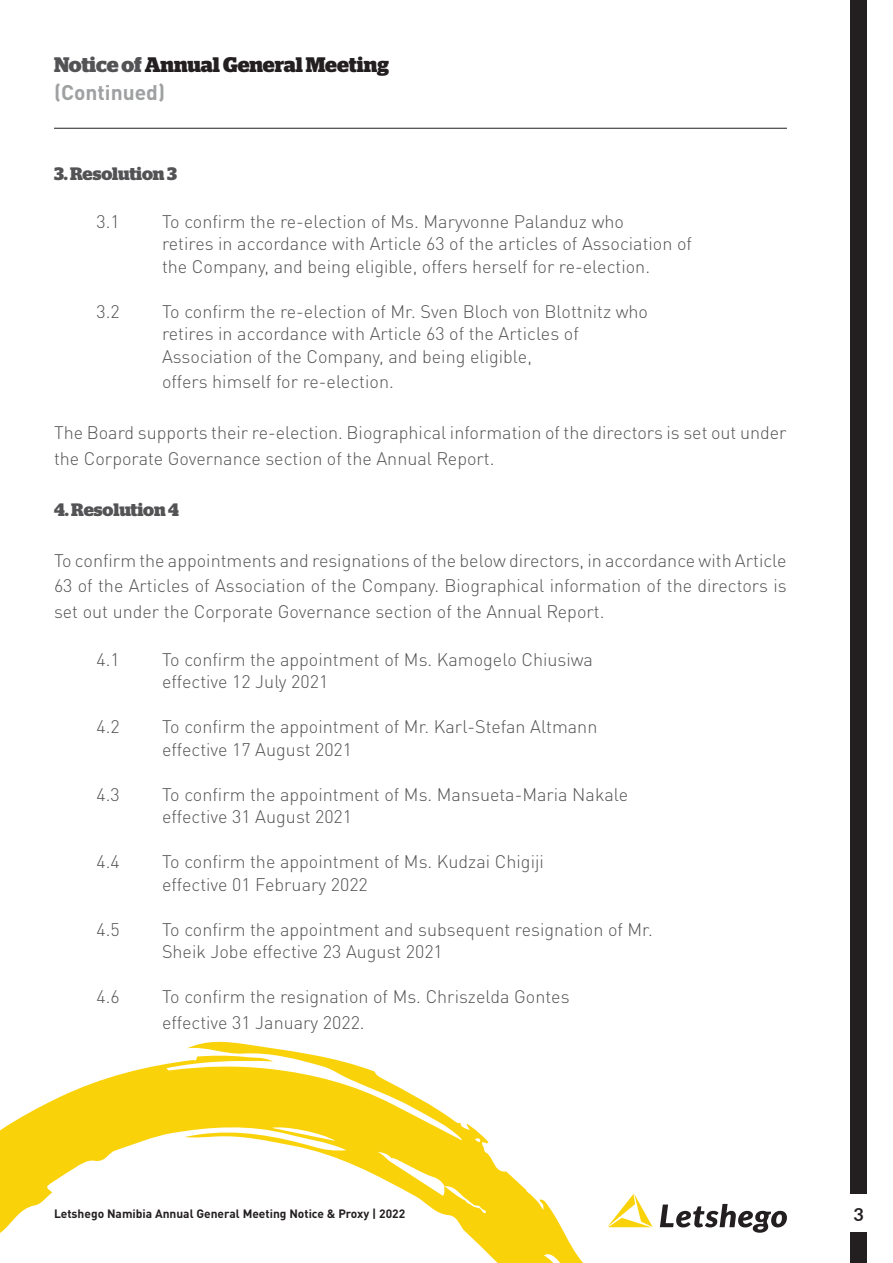
<style>
.page{position:relative;width:893px;height:1263px;background:#fff}
.page>*{position:absolute;margin:0;border:0;box-sizing:border-box;transform-origin:0 0}
.t1{font:700 21px "Stag";color:#231f20}
.t2{font:700 21px "DIN Pro";color:#9ea0a1}
.t3{font:300 18px/22.5px "DIN Pro";color:#535355}
.t4{font:700 18px "Stag";letter-spacing:-.005em;color:#535355}
.t5{font:700 18px "Lato";color:#231f20}
.t6{font:700 12px "DIN Pro";color:#231f20}
.s1{color:#535355}
</style>
<div class="page">
<svg style="left:0;top:1041px;width:620px;height:222px"></svg>
<svg style="left:607px;top:1194px;width:46px;height:33px"></svg>
<svg style="left:660px;top:1204px;width:127px;height:29px"></svg>
<div style="left:850px;top:0;width:17px;height:1194px;background:#231f20"></div>
<div style="left:850px;top:1233px;width:17px;height:30px;background:#231f20"></div>
<hr style="left:54px;top:128px;width:733px;height:1px;background:#231f20">
<p class="t1" style="left:54px;top:48px;width:336px"><span class="s1">Notice of</span> Annual General Meeting</p>
<p class="t2" style="left:54px;top:75px;width:113px">(Continued)</p>
<p class="t4" style="left:54px;top:160px;width:124px">3. Resolution 3</p>
<p class="t3" style="left:97px;top:208px;width:25px">3.1</p>
<p class="t3" style="left:162px;top:208px;width:531px">To confirm the re-election of Ms. Maryvonne Palanduz who<br>retires in accordance with Article 63 of the articles of Association of the Company, and being eligible, offers herself for re-election.</p>
<p class="t3" style="left:97px;top:298px;width:25px">3.2</p>
<p class="t3" style="left:162px;top:298px;width:488px">To confirm the re-election of Mr. Sven Bloch von Blottnitz who retires in accordance with Article 63 of the Articles of<br>Association of the Company, and being eligible,</p>
<p class="t3" style="left:162px;top:369px;width:233px">offers himself for re-election.</p>
<p class="t3" style="left:54px;top:418px;width:734px;line-height:25.5px">The Board supports their re-election. Biographical information of the directors is set out under the Corporate Governance section of the Annual Report.</p>
<p class="t4" style="left:54px;top:496px;width:126px">4. Resolution 4</p>
<p class="t3" style="left:54px;top:546px;width:734px;line-height:25.5px;text-align:justify">To confirm the appointments and resignations of the below directors, in accordance with Article 63 of the Articles of Association of the Company. Biographical information of the directors is set out under the Corporate Governance section of the Annual Report.</p>
<p class="t3" style="left:97px;top:646px;width:25px">4.1</p>
<p class="t3" style="left:162px;top:646px;width:432px">To confirm the appointment of Ms. Kamogelo Chiusiwa effective 12 July 2021</p>
<p class="t3" style="left:97px;top:714px;width:25px">4.2</p>
<p class="t3" style="left:162px;top:714px;width:437px">To confirm the appointment of Mr. Karl-Stefan Altmann effective 17 August 2021</p>
<p class="t3" style="left:97px;top:781px;width:25px">4.3</p>
<p class="t3" style="left:162px;top:781px;width:468px">To confirm the appointment of Ms. Mansueta-Maria Nakale effective 31 August 2021</p>
<p class="t3" style="left:97px;top:849px;width:25px">4.4</p>
<p class="t3" style="left:162px;top:849px;width:383px">To confirm the appointment of Ms. Kudzai Chigiji effective 01 February 2022</p>
<p class="t3" style="left:97px;top:916px;width:25px">4.5</p>
<p class="t3" style="left:162px;top:916px;width:492px">To confirm the appointment and subsequent resignation of Mr.<br>Sheik Jobe effective 23 August 2021</p>
<p class="t3" style="left:97px;top:984px;width:25px">4.6</p>
<p class="t3" style="left:162px;top:982px;width:409px;line-height:25.5px">To confirm the resignation of Ms. Chriszelda Gontes effective 31 January 2022.</p>
<p class="t6" style="left:54px;top:1203px;width:353px">Letshego Namibia Annual General Meeting Notice &amp; Proxy | 2022</p>
<p class="t5" style="left:853px;top:1201px;width:12px">3</p>
</div>
